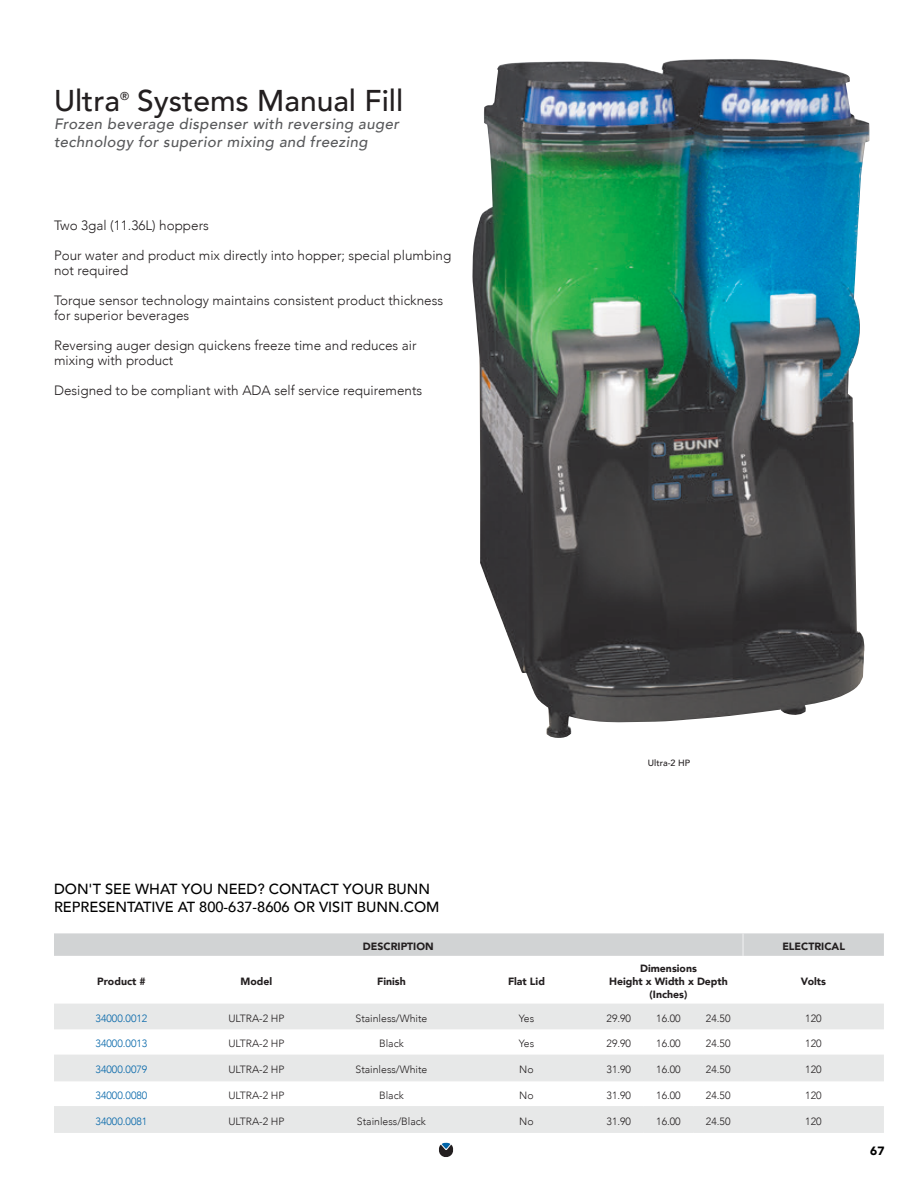
<style>
.page{position:relative;width:918px;height:1188px;background:#fff}
.page>*{position:absolute;margin:0;border:0;box-sizing:border-box;transform-origin:0 0}
.t1{font:500 30px "Avenir";color:#231f20}
.t2{font:italic 500 15px/18px "Avenir";letter-spacing:.025em;color:#58595b}
.t3{font:500 14.7px/18px "Avenir";color:#000}
.t4{font:300 13.5px/15px "Avenir";color:#231f20}
.t5{font:900 12px "Avenir";color:#000}
.t6{font:500 11.4px "Avenir";color:#231f20}
.t7{font:300 10.5px "Avenir";color:#231f20}
.t8{font:900 10.5px/12.6px "Avenir";color:#231f20;text-align:center}
.t9{font:300 10.5px "Avenir";color:#0064a8}
.t10{font:500 9px "Avenir";color:#231f20}
</style>
<div class="page">
<svg style="left:439px;top:1143px;width:14px;height:14px"></svg>
<svg style="left:54px;top:1004px;width:830px;height:128px;fill:#e7e8e8"></svg>
<div style="left:54px;top:933px;width:830px;height:23px;background:#d1d3d4"></div>
<hr style="left:54px;top:1106px;width:135px;height:1px;background:#e7e8e8">
<hr style="left:189px;top:1106px;width:135px;height:1px;background:#e7e8e8">
<hr style="left:324px;top:1106px;width:135px;height:1px;background:#e7e8e8">
<hr style="left:459px;top:1106px;width:135px;height:1px;background:#e7e8e8">
<hr style="left:594px;top:1106px;width:50px;height:1px;background:#e7e8e8">
<hr style="left:644px;top:1106px;width:49px;height:1px;background:#e7e8e8">
<hr style="left:693px;top:1106px;width:50px;height:1px;background:#e7e8e8">
<hr style="left:743px;top:1106px;width:141px;height:1px;background:#e7e8e8">
<hr style="left:54px;top:1132px;width:135px;height:1px;background:#e7e8e8">
<hr style="left:189px;top:1132px;width:135px;height:1px;background:#e7e8e8">
<hr style="left:324px;top:1132px;width:135px;height:1px;background:#e7e8e8">
<hr style="left:459px;top:1132px;width:135px;height:1px;background:#e7e8e8">
<hr style="left:594px;top:1132px;width:50px;height:1px;background:#e7e8e8">
<hr style="left:644px;top:1132px;width:49px;height:1px;background:#e7e8e8">
<hr style="left:693px;top:1132px;width:50px;height:1px;background:#e7e8e8">
<hr style="left:743px;top:1132px;width:141px;height:1px;background:#e7e8e8">
<hr style="left:54px;top:1055px;width:135px;height:1px;background:#e7e8e8">
<hr style="left:189px;top:1055px;width:135px;height:1px;background:#e7e8e8">
<hr style="left:324px;top:1055px;width:135px;height:1px;background:#e7e8e8">
<hr style="left:459px;top:1055px;width:135px;height:1px;background:#e7e8e8">
<hr style="left:594px;top:1055px;width:50px;height:1px;background:#e7e8e8">
<hr style="left:644px;top:1055px;width:49px;height:1px;background:#e7e8e8">
<hr style="left:693px;top:1055px;width:50px;height:1px;background:#e7e8e8">
<hr style="left:743px;top:1055px;width:141px;height:1px;background:#e7e8e8">
<hr style="left:54px;top:1080px;width:135px;height:1px;background:#e7e8e8">
<hr style="left:189px;top:1080px;width:135px;height:1px;background:#e7e8e8">
<hr style="left:324px;top:1080px;width:135px;height:1px;background:#e7e8e8">
<hr style="left:459px;top:1080px;width:135px;height:1px;background:#e7e8e8">
<hr style="left:594px;top:1080px;width:50px;height:1px;background:#e7e8e8">
<hr style="left:644px;top:1080px;width:49px;height:1px;background:#e7e8e8">
<hr style="left:693px;top:1080px;width:50px;height:1px;background:#e7e8e8">
<hr style="left:743px;top:1080px;width:141px;height:1px;background:#e7e8e8">
<img style="left:472px;top:59px;width:397px;height:679px">
<h1 class="t1" style="left:54px;top:75px;width:68px">Ultra</h1>
<p class="t6" style="left:120px;top:86px;width:11px">®</p>
<h1 class="t1" style="left:137px;top:75px;width:268px">Systems Manual Fill</h1>
<p class="t2" style="left:54px;top:115px;width:346px">Frozen beverage dispenser with reversing auger technology for superior mixing and freezing</p>
<p class="t4" style="left:54px;top:218px;width:156px">Two 3gal (11.36L) hoppers</p>
<p class="t4" style="left:54px;top:248px;width:399px">Pour water and product mix directly into hopper; special plumbing not required</p>
<p class="t4" style="left:54px;top:293px;width:391px">Torque sensor technology maintains consistent product thickness for superior beverages</p>
<p class="t4" style="left:54px;top:338px;width:364px">Reversing auger design quickens freeze time and reduces air mixing with product</p>
<p class="t4" style="left:54px;top:383px;width:370px">Designed to be compliant with ADA self service requirements</p>
<p class="t10" style="left:648px;top:755px;width:44px">Ultra-2 HP</p>
<p class="t3" style="left:54px;top:879px;width:387px">DON'T SEE WHAT YOU NEED? CONTACT YOUR BUNN<br>REPRESENTATIVE AT 800-637-8606 OR VISIT BUNN.COM</p>
<p class="t8" style="left:363px;top:940px;width:72px">DESCRIPTION</p>
<p class="t8" style="left:782px;top:940px;width:64px">ELECTRICAL</p>
<p class="t8" style="left:97px;top:975px;width:50px">Product #</p>
<p class="t8" style="left:241px;top:975px;width:33px">Model</p>
<p class="t8" style="left:377px;top:975px;width:30px">Finish</p>
<p class="t8" style="left:508px;top:975px;width:38px">Flat Lid</p>
<p class="t8" style="left:609px;top:962px;width:120px">Dimensions<br>Height x Width x Depth (Inches)</p>
<p class="t8" style="left:801px;top:975px;width:27px">Volts</p>
<p class="t9" style="left:96px;top:1012px;width:53px">34000.0012</p>
<p class="t7" style="left:228px;top:1012px;width:58px">ULTRA-2 HP</p>
<p class="t7" style="left:356px;top:1012px;width:73px">Stainless/White</p>
<p class="t7" style="left:519px;top:1012px;width:17px">Yes</p>
<p class="t7" style="left:607px;top:1012px;width:26px">29.90</p>
<p class="t7" style="left:656px;top:1012px;width:26px">16.00</p>
<p class="t7" style="left:706px;top:1012px;width:26px">24.50</p>
<p class="t7" style="left:805px;top:1012px;width:18px">120</p>
<p class="t9" style="left:96px;top:1038px;width:53px">34000.0013</p>
<p class="t7" style="left:228px;top:1038px;width:58px">ULTRA-2 HP</p>
<p class="t7" style="left:379px;top:1038px;width:26px">Black</p>
<p class="t7" style="left:519px;top:1038px;width:17px">Yes</p>
<p class="t7" style="left:607px;top:1038px;width:26px">29.90</p>
<p class="t7" style="left:656px;top:1038px;width:26px">16.00</p>
<p class="t7" style="left:706px;top:1038px;width:26px">24.50</p>
<p class="t7" style="left:805px;top:1038px;width:18px">120</p>
<p class="t9" style="left:96px;top:1063px;width:53px">34000.0079</p>
<p class="t7" style="left:228px;top:1063px;width:58px">ULTRA-2 HP</p>
<p class="t7" style="left:356px;top:1063px;width:73px">Stainless/White</p>
<p class="t7" style="left:519px;top:1063px;width:16px">No</p>
<p class="t7" style="left:607px;top:1063px;width:26px">31.90</p>
<p class="t7" style="left:656px;top:1063px;width:26px">16.00</p>
<p class="t7" style="left:706px;top:1063px;width:26px">24.50</p>
<p class="t7" style="left:805px;top:1063px;width:18px">120</p>
<p class="t9" style="left:96px;top:1089px;width:53px">34000.0080</p>
<p class="t7" style="left:228px;top:1089px;width:58px">ULTRA-2 HP</p>
<p class="t7" style="left:379px;top:1089px;width:26px">Black</p>
<p class="t7" style="left:519px;top:1089px;width:16px">No</p>
<p class="t7" style="left:607px;top:1089px;width:26px">31.90</p>
<p class="t7" style="left:656px;top:1089px;width:26px">16.00</p>
<p class="t7" style="left:706px;top:1089px;width:26px">24.50</p>
<p class="t7" style="left:805px;top:1089px;width:18px">120</p>
<p class="t9" style="left:96px;top:1115px;width:53px">34000.0081</p>
<p class="t7" style="left:228px;top:1115px;width:58px">ULTRA-2 HP</p>
<p class="t7" style="left:357px;top:1115px;width:71px">Stainless/Black</p>
<p class="t7" style="left:519px;top:1115px;width:16px">No</p>
<p class="t7" style="left:607px;top:1115px;width:26px">31.90</p>
<p class="t7" style="left:656px;top:1115px;width:26px">16.00</p>
<p class="t7" style="left:706px;top:1115px;width:26px">24.50</p>
<p class="t7" style="left:805px;top:1115px;width:18px">120</p>
<p class="t5" style="left:870px;top:1140px;width:16px">67</p>
</div>
